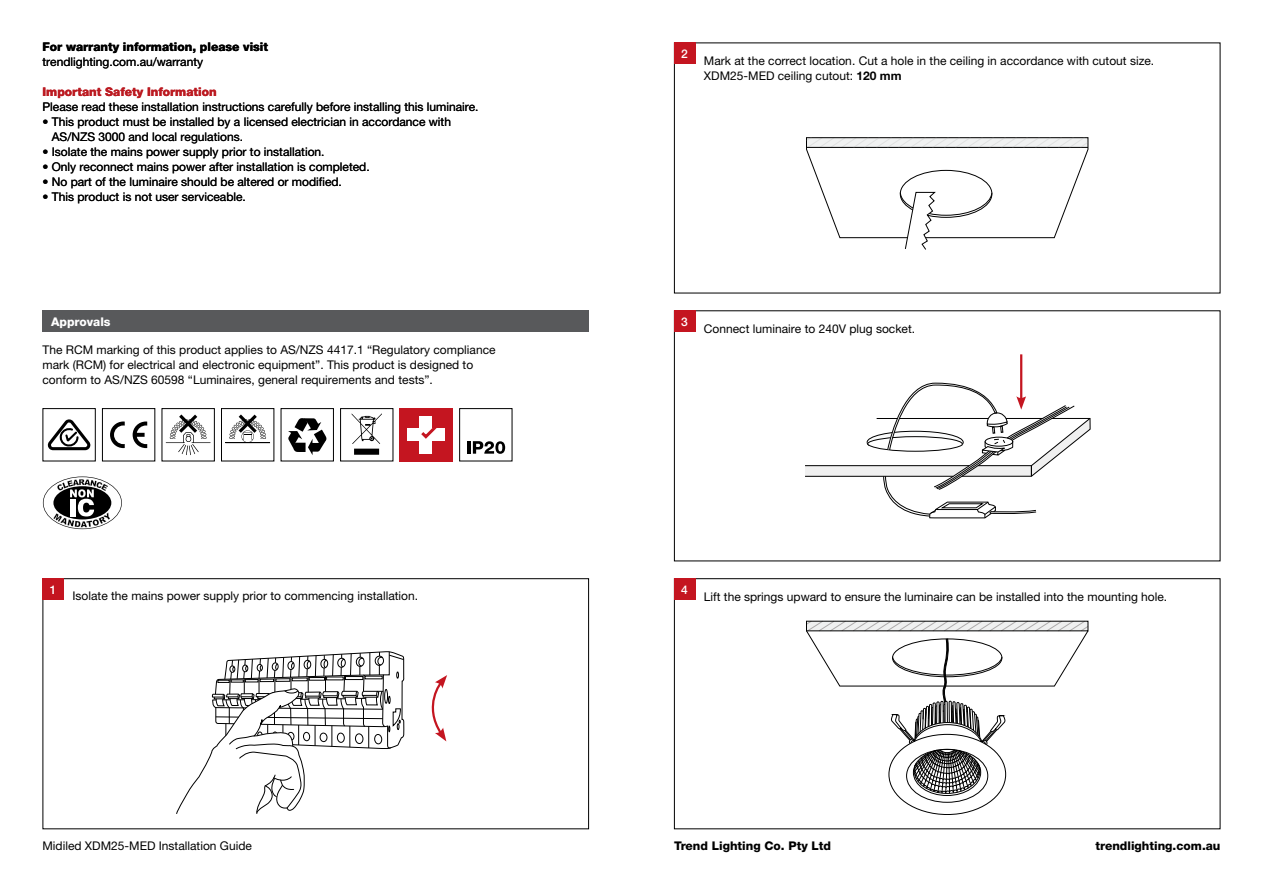
<style>
.page{position:relative;width:1263px;height:893px;background:#fff}
.page>*{position:absolute;margin:0;border:0;box-sizing:border-box;transform-origin:0 0}
.t1{font:12px/15px "Helvetica Neue LT Pro";color:#000}
.t2{font:800 12px "Helvetica Neue LT Pro";color:#000}
.t3{font:800 12px "Helvetica Neue LT Pro";color:#bd1b21}
.t4{font:800 12px "Helvetica Neue LT Pro";color:#fff}
.t5{font:500 12px "Helvetica Neue LT Pro";color:#fff}
.s1{font-weight:700}
</style>
<div class="page">
<div style="left:43px;top:310px;width:546px;height:22px;background:#58595b"></div>
<svg style="left:806px;top:137px;width:282px;height:113px"></svg>
<svg style="left:176px;top:651px;width:228px;height:163px"></svg>
<div style="left:43px;top:578px;width:546px;height:251px;border:1px solid #000"></div>
<div style="left:43px;top:578px;width:21px;height:22px;background:#c41520"></div>
<svg style="left:431px;top:675px;width:16px;height:66px"></svg>
<div style="left:674px;top:310px;width:21px;height:22px;background:#c41520"></div>
<hr style="left:1020px;top:354px;width:2px;height:46px;background:#c41520">
<svg style="left:805px;top:383px;width:285px;height:135px"></svg>
<svg style="left:889px;top:734px;width:117px;height:81px"></svg>
<svg style="left:806px;top:621px;width:282px;height:173px"></svg>
<div style="left:906px;top:749px;width:82px;height:53px;border:1px solid #000;border-radius:50%"></div>
<div style="left:674px;top:578px;width:546px;height:251px;border:1px solid #000"></div>
<div style="left:674px;top:578px;width:21px;height:22px;background:#c41520"></div>
<div style="left:674px;top:43px;width:21px;height:21px;background:#c41520"></div>
<svg style="left:467px;top:441px;width:38px;height:13px"></svg>
<div style="left:459px;top:408px;width:53px;height:53px;border:1px solid #000"></div>
<svg style="left:133px;top:421px;width:14px;height:27px"></svg>
<svg style="left:110px;top:421px;width:15px;height:27px"></svg>
<div style="left:102px;top:408px;width:53px;height:53px;border:1px solid #000"></div>
<svg style="left:47px;top:419px;width:43px;height:31px"></svg>
<div style="left:43px;top:408px;width:53px;height:53px;border:1px solid #000"></div>
<svg style="left:166px;top:414px;width:44px;height:41px"></svg>
<div style="left:162px;top:408px;width:53px;height:53px;border:1px solid #000"></div>
<svg style="left:352px;top:413px;width:30px;height:42px"></svg>
<div style="left:340px;top:408px;width:53px;height:53px;border:1px solid #000"></div>
<hr style="left:225px;top:442px;width:45px;height:1px;background:#000">
<svg style="left:229px;top:414px;width:37px;height:28px"></svg>
<div style="left:221px;top:408px;width:53px;height:53px;border:1px solid #000"></div>
<svg style="left:288px;top:418px;width:38px;height:37px"></svg>
<div style="left:281px;top:408px;width:53px;height:53px;border:1px solid #000"></div>
<svg style="left:43px;top:476px;width:79px;height:53px"></svg>
<div style="left:400px;top:408px;width:53px;height:53px;background:#c41520"></div>
<div style="left:407px;top:429px;width:37px;height:12px;background:#fff"></div>
<div style="left:420px;top:416px;width:12px;height:37px;background:#fff"></div>
<svg style="left:418px;top:420px;width:25px;height:19px"></svg>
<p class="t2" style="left:43px;top:40px;width:227px">For warranty information, please visit</p>
<p class="t1" style="left:43px;top:54px;width:162px">trendlighting.com.au/warranty</p>
<p class="t3" style="left:43px;top:85px;width:176px">Important Safety Information</p>
<p class="t1" style="left:43px;top:99px;width:438px">Please read these installation instructions carefully before installing this luminaire.</p>
<p class="t1" style="left:52px;top:114px;width:401px;text-indent:-9px">• This product must be installed by a licensed electrician in accordance with<br>AS/NZS 3000 and local regulations.</p>
<p class="t1" style="left:43px;top:144px;width:284px">• Isolate the mains power supply prior to installation.</p>
<p class="t1" style="left:43px;top:159px;width:329px">• Only reconnect mains power after installation is completed.</p>
<p class="t1" style="left:43px;top:174px;width:301px">• No part of the luminaire should be altered or modified.</p>
<p class="t1" style="left:43px;top:189px;width:205px">• This product is not user serviceable.</p>
<p class="t4" style="left:51px;top:314px;width:61px">Approvals</p>
<p class="t1" style="left:43px;top:342px;width:454px">The RCM marking of this product applies to AS/NZS 4417.1 “Regulatory compliance mark (RCM) for electrical and electronic equipment”. This product is designed to conform to AS/NZS 60598 “Luminaires, general requirements and tests”.</p>
<p class="t5" style="left:50px;top:582px;width:8px">1</p>
<p class="t1" style="left:72px;top:588px;width:347px">Isolate the mains power supply prior to commencing installation.</p>
<p class="t1" style="left:43px;top:838px;width:211px">Midiled XDM25-MED Installation Guide</p>
<p class="t5" style="left:681px;top:46px;width:8px">2</p>
<p class="t1" style="left:704px;top:53px;width:452px">Mark at the correct location. Cut a hole in the ceiling in accordance with cutout size.<br>XDM25-MED ceiling cutout: <span class="s1">120 mm</span></p>
<p class="t5" style="left:681px;top:314px;width:8px">3</p>
<p class="t1" style="left:704px;top:321px;width:213px">Connect luminaire to 240V plug socket.</p>
<p class="t5" style="left:681px;top:582px;width:8px">4</p>
<p class="t1" style="left:704px;top:589px;width:465px">Lift the springs upward to ensure the luminaire can be installed into the mounting hole.</p>
<p class="t2" style="left:674px;top:839px;width:159px">Trend Lighting Co. Pty Ltd</p>
<p class="t2" style="left:1095px;top:839px;width:126px">trendlighting.com.au</p>
</div>
